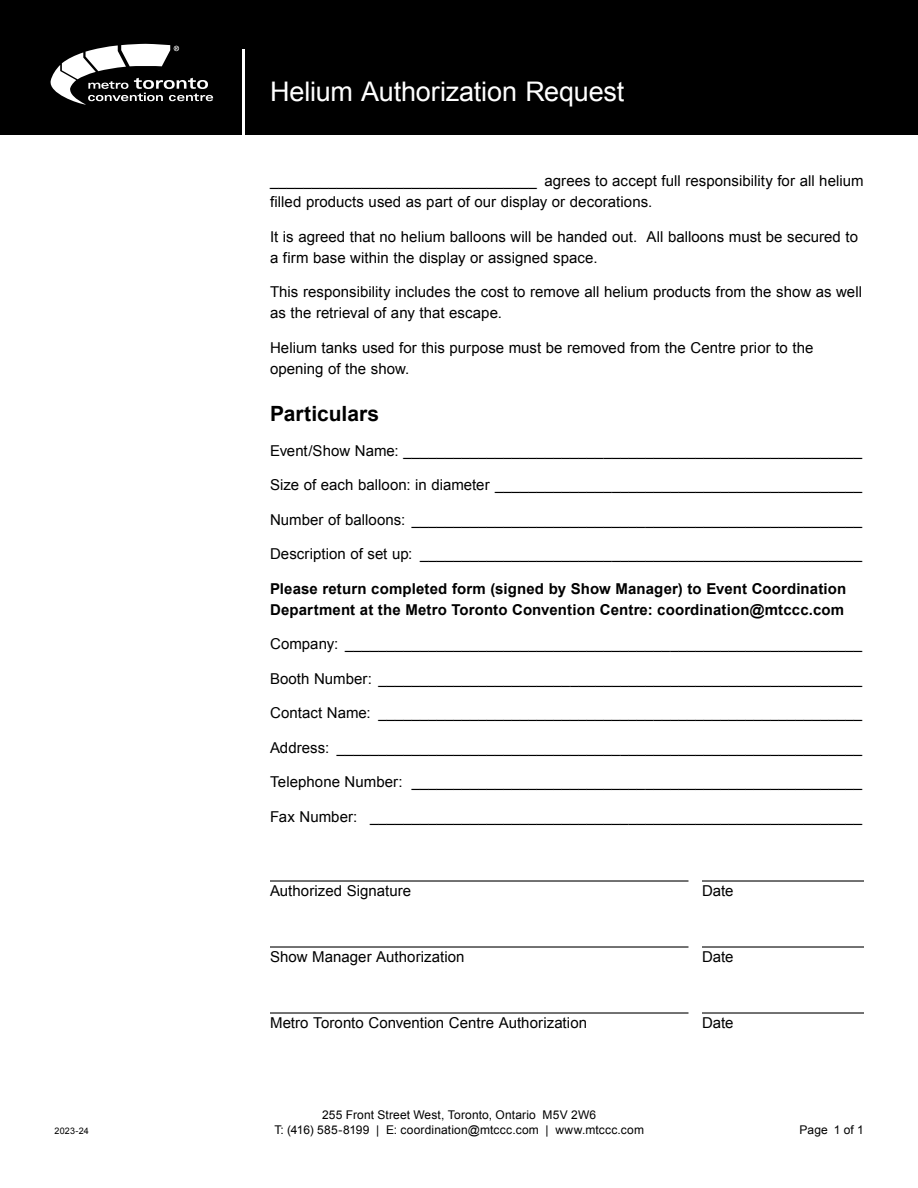
<style>
.page{position:relative;width:918px;height:1188px;background:#fff}
.page>*{position:absolute;margin:0;border:0;box-sizing:border-box;transform-origin:0 0}
.t1{font:27px "Arial";letter-spacing:-.005em;color:#fff}
.Subhead{font:700 21px "Arial";color:#000}
.P_text_-_span_all_cl{font:15px/21px "Arial";letter-spacing:.005em;color:#000}
.P_text_-_span_all_cl-2{font:700 15px/21px "Arial";letter-spacing:.01em;color:#000}
.t2{font:12px "Arial";letter-spacing:.015em;color:#000}
.t3{font:9px "Arial";letter-spacing:.025em;color:#000}
</style>
<div class="page">
<div style="left:0;top:0;width:918px;height:135px;background:#000"></div>
<svg style="left:50px;top:44px;width:163px;height:61px"></svg>
<hr style="left:242px;top:49px;width:2px;height:86px;background:#fff">
<hr style="left:270px;top:880px;width:418px;height:2px;background:#000">
<hr style="left:702px;top:880px;width:162px;height:2px;background:#000">
<hr style="left:270px;top:946px;width:418px;height:2px;background:#000">
<hr style="left:702px;top:946px;width:162px;height:2px;background:#000">
<hr style="left:270px;top:1012px;width:418px;height:2px;background:#000">
<hr style="left:702px;top:1012px;width:162px;height:2px;background:#000">
<p class="t3" style="left:54px;top:1125px;width:36px">2023-24</p>
<h1 class="t1" style="left:270px;top:74px;width:356px">Helium Authorization Request</h1>
<p class="P_text_-_span_all_cl" style="left:270px;top:171px;width:595px">________________________________ agrees to accept full responsibility for all helium filled products used as part of our display or decorations.</p>
<p class="P_text_-_span_all_cl" style="left:270px;top:226px;width:590px">It is agreed that no helium balloons will be handed out. All balloons must be secured to a firm base within the display or assigned space.</p>
<p class="P_text_-_span_all_cl" style="left:270px;top:282px;width:594px">This responsibility includes the cost to remove all helium products from the show as well as the retrieval of any that escape.</p>
<p class="P_text_-_span_all_cl" style="left:270px;top:337px;width:545px">Helium tanks used for this purpose must be removed from the Centre prior to the opening of the show.</p>
<h2 class="Subhead" style="left:270px;top:400px;width:111px">Particulars</h2>
<p class="P_text_-_span_all_cl" style="left:270px;top:440px;width:594px">Event/Show Name: _______________________________________________________</p>
<p class="P_text_-_span_all_cl" style="left:270px;top:475px;width:594px">Size of each balloon: in diameter ____________________________________________</p>
<p class="P_text_-_span_all_cl" style="left:270px;top:509px;width:594px">Number of balloons: ______________________________________________________</p>
<p class="P_text_-_span_all_cl" style="left:270px;top:544px;width:594px">Description of set up: _____________________________________________________</p>
<p class="P_text_-_span_all_cl-2" style="left:270px;top:578px;width:578px">Please return completed form (signed by Show Manager) to Event Coordination<br>Department at the Metro Toronto Convention Centre: coordination@mtccc.com</p>
<p class="P_text_-_span_all_cl" style="left:270px;top:634px;width:594px">Company: ______________________________________________________________</p>
<p class="P_text_-_span_all_cl" style="left:270px;top:668px;width:594px">Booth Number: __________________________________________________________</p>
<p class="P_text_-_span_all_cl" style="left:270px;top:703px;width:594px">Contact Name: __________________________________________________________</p>
<p class="P_text_-_span_all_cl" style="left:270px;top:737px;width:594px">Address: _______________________________________________________________</p>
<p class="P_text_-_span_all_cl" style="left:270px;top:772px;width:594px">Telephone Number: ______________________________________________________</p>
<p class="P_text_-_span_all_cl" style="left:270px;top:806px;width:594px">Fax Number: ___________________________________________________________</p>
<p class="P_text_-_span_all_cl" style="left:270px;top:880px;width:143px">Authorized Signature</p>
<p class="P_text_-_span_all_cl" style="left:702px;top:880px;width:33px">Date</p>
<p class="P_text_-_span_all_cl" style="left:270px;top:946px;width:196px">Show Manager Authorization</p>
<p class="P_text_-_span_all_cl" style="left:702px;top:946px;width:33px">Date</p>
<p class="P_text_-_span_all_cl" style="left:270px;top:1012px;width:319px">Metro Toronto Convention Centre Authorization</p>
<p class="P_text_-_span_all_cl" style="left:702px;top:1012px;width:33px">Date</p>
<p class="t2" style="left:322px;top:1107px;width:275px">255 Front Street West, Toronto, Ontario M5V 2W6</p>
<p class="t2" style="left:274px;top:1122px;width:371px">T: (416) 585-8199 | E: coordination@mtccc.com | www.mtccc.com</p>
<p class="t2" style="left:800px;top:1122px;width:66px">Page 1 of 1</p>
</div>
